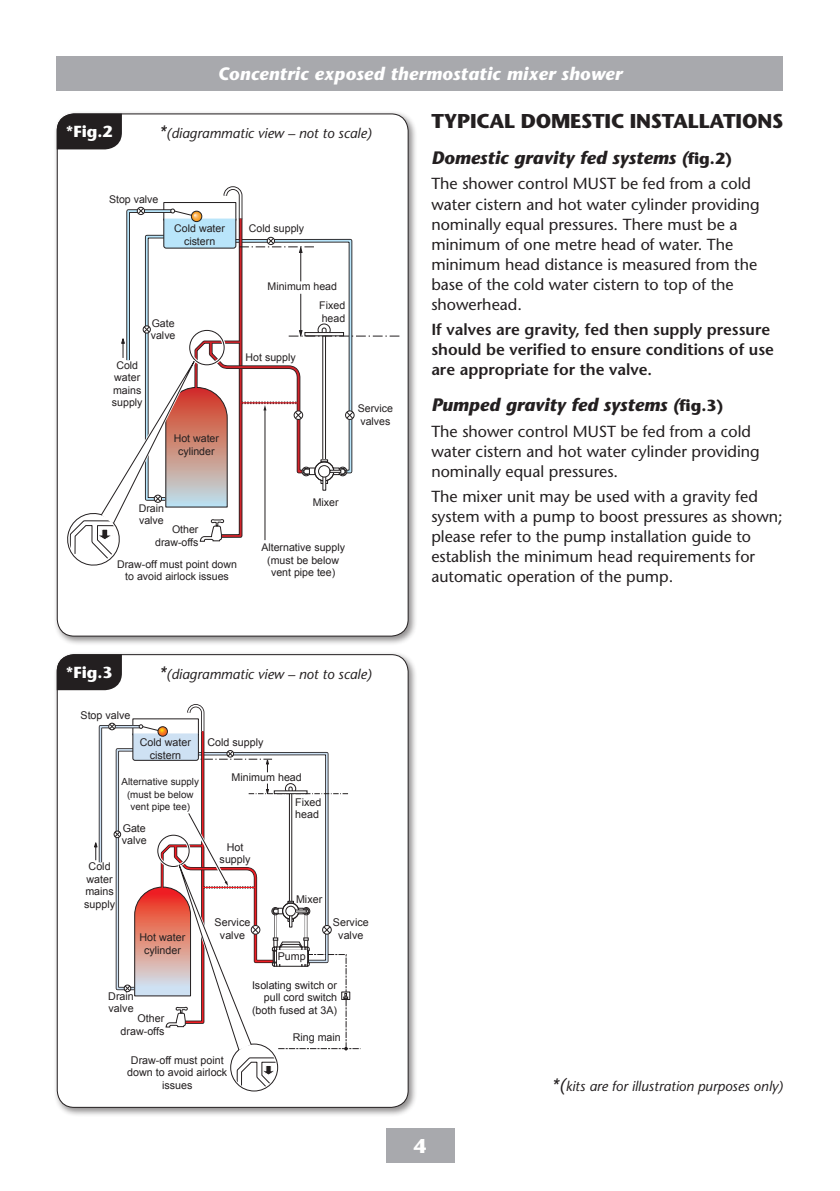
<style>
.page{position:relative;width:840px;height:1191px;background:#fff}
.page>*{position:absolute;margin:0;border:0;box-sizing:border-box;transform-origin:0 0}
._01_Heading_10pt_Bol{font:700 20px "Stone Sans Std";letter-spacing:-.01em;color:#231f20}
.t1{font:700 20px "Stone Sans Std";color:#fff}
._02_Sub_Head_9pt_BOL{font:italic 700 18px "Stone Sans Std";color:#231f20}
.t2{font:italic 700 18px "Stone Sans Std";letter-spacing:.01em;color:#fff}
._03_Body_text_8pt_IT{font:500 16px/20px "Stone Sans Std";color:#231f20}
._02_Sub_Head_9pt_BOL-2{font:500 16px/20px "Stone Sans Std";color:#231f20}
._02_Sub_Head_9pt_BOL-3{font:600 16px/20px "Stone Sans Std";color:#231f20}
.t3{font:700 16px "Stone Sans Std";color:#fff}
.t4{font:italic 500 14px "Stone Sans Std";color:#231f20}
.t5{font:10.8px/12.4px "Arial";color:#231f20;text-align:center}
.t6{font:10.6px/12.4px "Arial";color:#231f20;text-align:center}
.t7{font:9.8px/12.4px "Arial";color:#231f20;text-align:center}
.s1{font-size:18px}
.s2{font-style:normal;font-size:16px}
</style>
<div class="page">
<div style="left:57px;top:57px;width:725px;height:34px;background:#a8a9ad"></div>
<div style="left:386px;top:1128px;width:68px;height:34px;background:#a8a9ad"></div>
<div style="left:53px;top:650px;width:364px;height:466px;background:#231f20;opacity:.5"></div>
<div style="left:57px;top:654px;width:351px;height:453px;background:#fff;border-radius:17px"></div>
<div style="left:229px;top:1042px;width:50px;height:50px;border:3px solid #fff;border-radius:50%"></div>
<div style="left:53px;top:110px;width:364px;height:536px;background:#231f20;opacity:.5"></div>
<div style="left:57px;top:114px;width:351px;height:522px;background:#fff;border-radius:17px"></div>
<div style="left:57px;top:114px;width:65px;height:35px;background:#231f20"></div>
<svg style="left:57px;top:654px;width:65px;height:36px;background:#2d2a2b"></svg>
<svg style="left:67px;top:186px;width:332px;height:380px"></svg>
<svg style="left:94px;top:704px;width:266px;height:384px"></svg>
<p class="t2" style="left:218px;top:63px;width:405px">Concentric exposed thermostatic mixer shower</p>
<p class="t3" style="left:66px;top:122px;width:48px">*Fig.2</p>
<p class="t4" style="left:159px;top:125px;width:214px"><span class="s1">*</span>(diagrammatic view – not to scale)</p>
<p class="t6" style="left:109px;top:193px;width:51px">Stop valve</p>
<p class="t6" style="left:174px;top:223px;width:52px">Cold water cistern</p>
<p class="t6" style="left:151px;top:317px;width:26px;text-align:left">Gate valve</p>
<p class="t6" style="left:112px;top:359px;width:32px">Cold water mains supply</p>
<p class="t6" style="left:174px;top:432px;width:47px">Hot water cylinder</p>
<p class="t6" style="left:249px;top:222px;width:57px">Cold supply</p>
<p class="t6" style="left:267px;top:281px;width:71px">Minimum head</p>
<p class="t6" style="left:245px;top:351px;width:52px">Hot supply</p>
<p class="t6" style="left:319px;top:299px;width:27px;text-align:left">Fixed head</p>
<p class="t6" style="left:357px;top:402px;width:37px;text-align:left">Service valves</p>
<p class="t6" style="left:139px;top:502px;width:27px;text-align:left">Drain valve</p>
<p class="t6" style="left:155px;top:523px;width:45px;text-align:right">Other draw-offs</p>
<p class="t6" style="left:117px;top:558px;width:121px">Draw-off must point down to avoid airlock issues</p>
<p class="t6" style="left:312px;top:496px;width:27px">Mixer</p>
<p class="t6" style="left:261px;top:541px;width:85px">Alternative supply (must be below vent pipe tee)</p>
<p class="_01_Heading_10pt_Bol" style="left:431px;top:109px;width:353px">TYPICAL DOMESTIC INSTALLATIONS</p>
<p class="_02_Sub_Head_9pt_BOL" style="left:431px;top:147px;width:302px">Domestic gravity fed systems (<span class="s2">fig.2)</span></p>
<p class="_02_Sub_Head_9pt_BOL-2" style="left:431px;top:174px;width:330px">The shower control MUST be fed from a cold water cistern and hot water cylinder providing nominally equal pressures. There must be a minimum of one metre head of water. The minimum head distance is measured from the base of the cold water cistern to top of the showerhead.</p>
<p class="_02_Sub_Head_9pt_BOL-3" style="left:431px;top:319px;width:344px">If valves are gravity, fed then supply pressure should be verified to ensure conditions of use are appropriate for the valve.</p>
<p class="_02_Sub_Head_9pt_BOL" style="left:431px;top:394px;width:294px">Pumped gravity fed systems (<span class="s2">fig.3)</span></p>
<p class="_03_Body_text_8pt_IT" style="left:431px;top:421px;width:330px">The shower control MUST be fed from a cold water cistern and hot water cylinder providing nominally equal pressures.</p>
<p class="_03_Body_text_8pt_IT" style="left:431px;top:487px;width:353px">The mixer unit may be used with a gravity fed system with a pump to boost pressures as shown; please refer to the pump installation guide to establish the minimum head requirements for automatic operation of the pump.</p>
<p class="t3" style="left:66px;top:663px;width:48px">*Fig.3</p>
<p class="t4" style="left:159px;top:666px;width:214px"><span class="s1">*</span>(diagrammatic view – not to scale)</p>
<p class="t5" style="left:80px;top:709px;width:51px">Stop valve</p>
<p class="t5" style="left:140px;top:736px;width:53px">Cold water cistern</p>
<p class="t7" style="left:121px;top:776px;width:79px">Alternative supply (must be below vent pipe tee)</p>
<p class="t5" style="left:122px;top:821px;width:26px;text-align:left">Gate valve</p>
<p class="t5" style="left:84px;top:860px;width:32px">Cold water mains supply</p>
<p class="t5" style="left:139px;top:931px;width:47px">Hot water cylinder</p>
<p class="t5" style="left:207px;top:735px;width:57px">Cold supply</p>
<p class="t5" style="left:231px;top:771px;width:72px">Minimum head</p>
<p class="t5" style="left:219px;top:840px;width:32px">Hot supply</p>
<p class="t5" style="left:295px;top:796px;width:28px;text-align:left">Fixed head</p>
<p class="t5" style="left:296px;top:893px;width:28px">Mixer</p>
<p class="t5" style="left:214px;top:915px;width:37px">Service valve</p>
<p class="t5" style="left:333px;top:915px;width:37px">Service valve</p>
<p class="t5" style="left:277px;top:950px;width:29px">Pump</p>
<p class="t5" style="left:108px;top:989px;width:27px;text-align:left">Drain valve</p>
<p class="t5" style="left:120px;top:1012px;width:45px;text-align:right">Other draw-offs</p>
<p class="t5" style="left:127px;top:1053px;width:101px">Draw-off must point down to avoid airlock issues</p>
<p class="t5" style="left:252px;top:979px;width:87px;text-align:right">Isolating switch or pull cord switch (both fused at 3A)</p>
<p class="t5" style="left:292px;top:1031px;width:50px">Ring main</p>
<p class="t1" style="left:413px;top:1134px;width:14px">4</p>
<p class="t4" style="left:551px;top:1077px;width:233px"><span class="s1">*(</span>kits are for illustration purposes only)</p>
</div>
